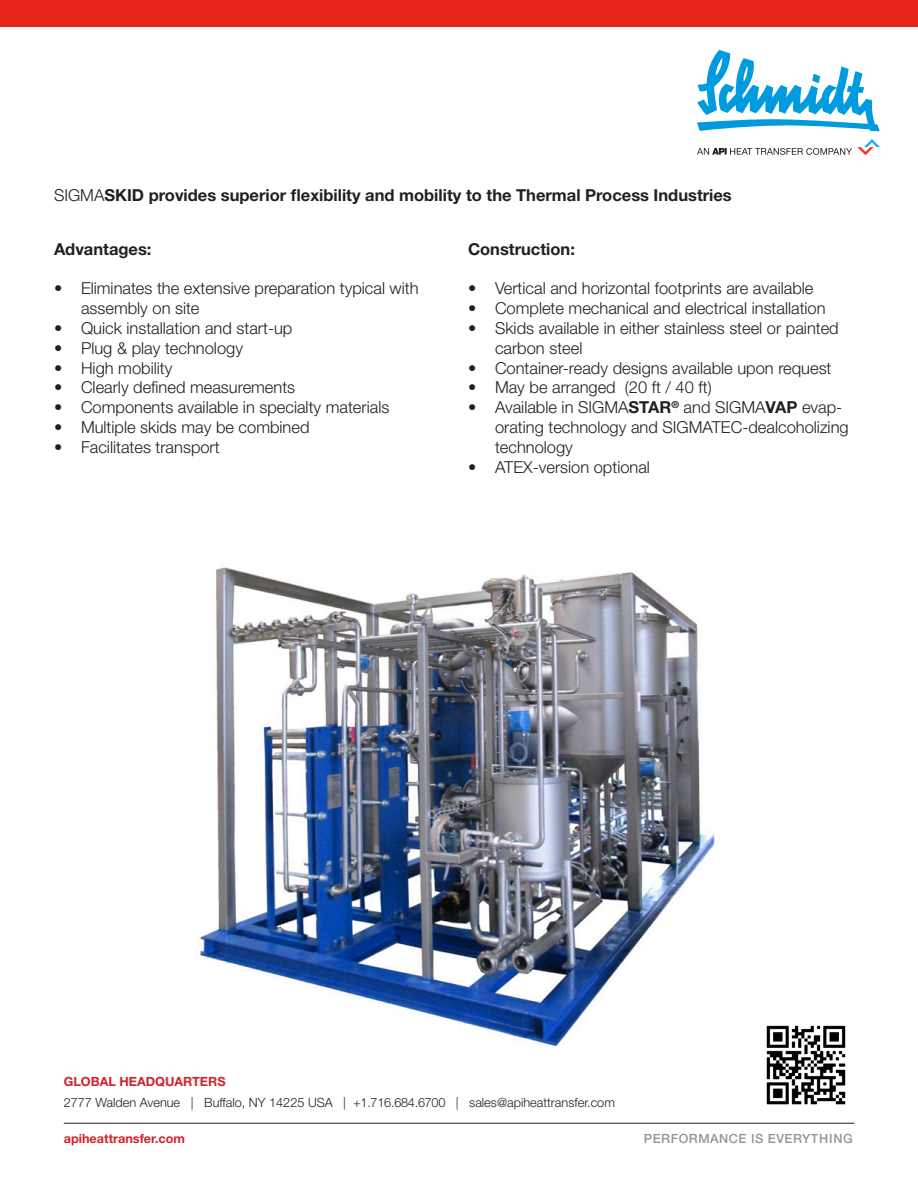
<style>
.page{position:relative;width:918px;height:1188px;background:#fff}
.page>*{position:absolute;margin:0;border:0;box-sizing:border-box;transform-origin:0 0}
.t1{font:300 16.5px/19.8px "Helvetica Neue LT Std";color:#231f20}
.t2{font:700 16.5px "Helvetica Neue LT Std";color:#231f20}
.t3{font:300 12.75px "Helvetica Neue LT Std";color:#231f20}
.t4{font:700 12.75px "Helvetica Neue LT Std";color:#d1232a}
.t5{font:500 12.75px "Helvetica Neue LT Std";letter-spacing:.04em;color:#939598}
.s1{font-weight:300}
.s2{font-weight:700}
</style>
<div class="page">
<div style="left:0;top:0;width:918px;height:27px;background:#e72419"></div>
<img style="left:200px;top:567px;width:515px;height:480px">
<hr style="left:64px;top:1123px;width:790px;height:1px;background:#231f20">
<svg style="left:697px;top:139px;width:183px;height:16px"></svg>
<svg style="left:697px;top:50px;width:183px;height:81px"></svg>
<img style="left:766px;top:1025px;width:80px;height:80px">
<p class="t2" style="left:54px;top:185px;width:679px"><span class="s1">SIGMA</span>SKID provides superior flexibility and mobility to the Thermal Process Industries</p>
<p class="t2" style="left:54px;top:239px;width:99px">Advantages:</p>
<p class="t1" style="left:81px;top:278px;width:339px;text-indent:-27px">• Eliminates the extensive preparation typical with assembly on site</p>
<p class="t1" style="left:54px;top:318px;width:240px">• Quick installation and start-up</p>
<p class="t1" style="left:54px;top:338px;width:190px">• Plug &amp; play technology</p>
<p class="t1" style="left:54px;top:357px;width:120px">• High mobility</p>
<p class="t1" style="left:54px;top:377px;width:243px">• Clearly defined measurements</p>
<p class="t1" style="left:54px;top:397px;width:337px">• Components available in specialty materials</p>
<p class="t1" style="left:54px;top:417px;width:257px">• Multiple skids may be combined</p>
<p class="t1" style="left:54px;top:437px;width:167px">• Facilitates transport</p>
<p class="t2" style="left:468px;top:239px;width:108px">Construction:</p>
<p class="t1" style="left:468px;top:278px;width:347px">• Vertical and horizontal footprints are available</p>
<p class="t1" style="left:468px;top:298px;width:359px">• Complete mechanical and electrical installation</p>
<p class="t1" style="left:495px;top:318px;width:345px;text-indent:-27px">• Skids available in either stainless steel or painted carbon steel</p>
<p class="t1" style="left:468px;top:357px;width:365px">• Container-ready designs available upon request</p>
<p class="t1" style="left:468px;top:377px;width:245px">• May be arranged (20 ft / 40 ft)</p>
<p class="t1" style="left:495px;top:397px;width:355px;text-indent:-27px">• Available in SIGMA<span class="s2">STAR</span><sup>®</sup> and SIGMA<span class="s2">VAP</span> evap&shy;orating technology and SIGMATEC-dealcoholizing technology</p>
<p class="t1" style="left:468px;top:456px;width:184px">• ATEX-version optional</p>
<p class="t4" style="left:64px;top:1073px;width:163px">GLOBAL HEADQUARTERS</p>
<p class="t3" style="left:64px;top:1094px;width:553px">2777 Walden Avenue | Buffalo, NY 14225 USA | +1.716.684.6700 | sales@apiheattransfer.com</p>
<p class="t4" style="left:64px;top:1131px;width:123px">apiheattransfer.com</p>
<p class="t5" style="left:644px;top:1131px;width:211px">PERFORMANCE IS EVERYTHING</p>
</div>
